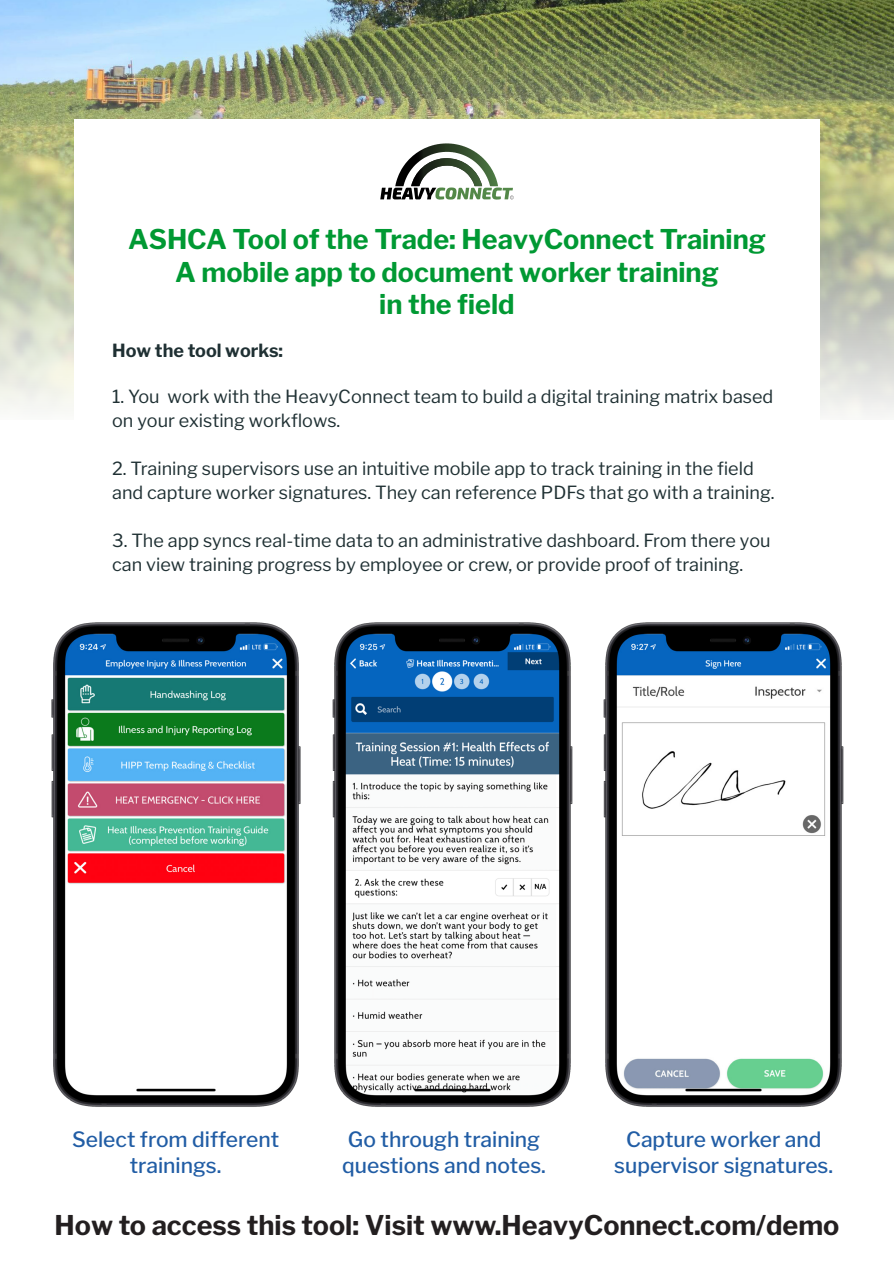
<style>
.page{position:relative;width:894px;height:1263px;background:#fff}
.page>*{position:absolute;margin:0;border:0;box-sizing:border-box;transform-origin:0 0}
.t1{font:700 27px/32.4px "Libre Franklin";color:#093;text-align:center}
.t2{font:700 27px "Libre Franklin";color:#231f20}
.t3{font:500 21px/25.2px "Libre Franklin";color:#215da5;text-align:center}
.t4{font:18px/24px "Libre Franklin";color:#1f3033}
.t5{font:700 18px "Libre Franklin";color:#1f3033}
</style>
<div class="page">
<img style="left:0;top:0;width:893px;height:417px">
<img style="left:603px;top:622px;width:241px;height:485px">
<img style="left:332px;top:622px;width:241px;height:485px">
<img style="left:51px;top:622px;width:250px;height:485px">
<div style="left:74px;top:119px;width:745px;height:329px;background:#fff"></div>
<svg style="left:380px;top:143px;width:134px;height:57px"></svg>
<p class="t1" style="left:128px;top:223px;width:639px">ASHCA Tool of the Trade: HeavyConnect Training</p>
<p class="t1" style="left:175px;top:256px;width:545px">A mobile app to document worker training in the field</p>
<p class="t5" style="left:112px;top:340px;width:172px">How the tool works:</p>
<p class="t4" style="left:112px;top:384px;width:662px">1. You work with the HeavyConnect team to build a digital training matrix based on your existing workflows.</p>
<p class="t4" style="left:112px;top:456px;width:663px">2. Training supervisors use an intuitive mobile app to track training in the field and capture worker signatures. They can reference PDFs that go with a training.</p>
<p class="t4" style="left:112px;top:528px;width:659px">3. The app syncs real-time data to an administrative dashboard. From there you can view training progress by employee or crew, or provide proof of training.</p>
<p class="t3" style="left:72px;top:1127px;width:208px">Select from different trainings.</p>
<p class="t3" style="left:342px;top:1127px;width:205px;text-align:left">Go through training questions and notes.</p>
<p class="t3" style="left:614px;top:1127px;width:220px">Capture worker and supervisor signatures.</p>
<p class="t2" style="left:55px;top:1209px;width:786px">How to access this tool: Visit www.HeavyConnect.com/demo</p>
</div>
